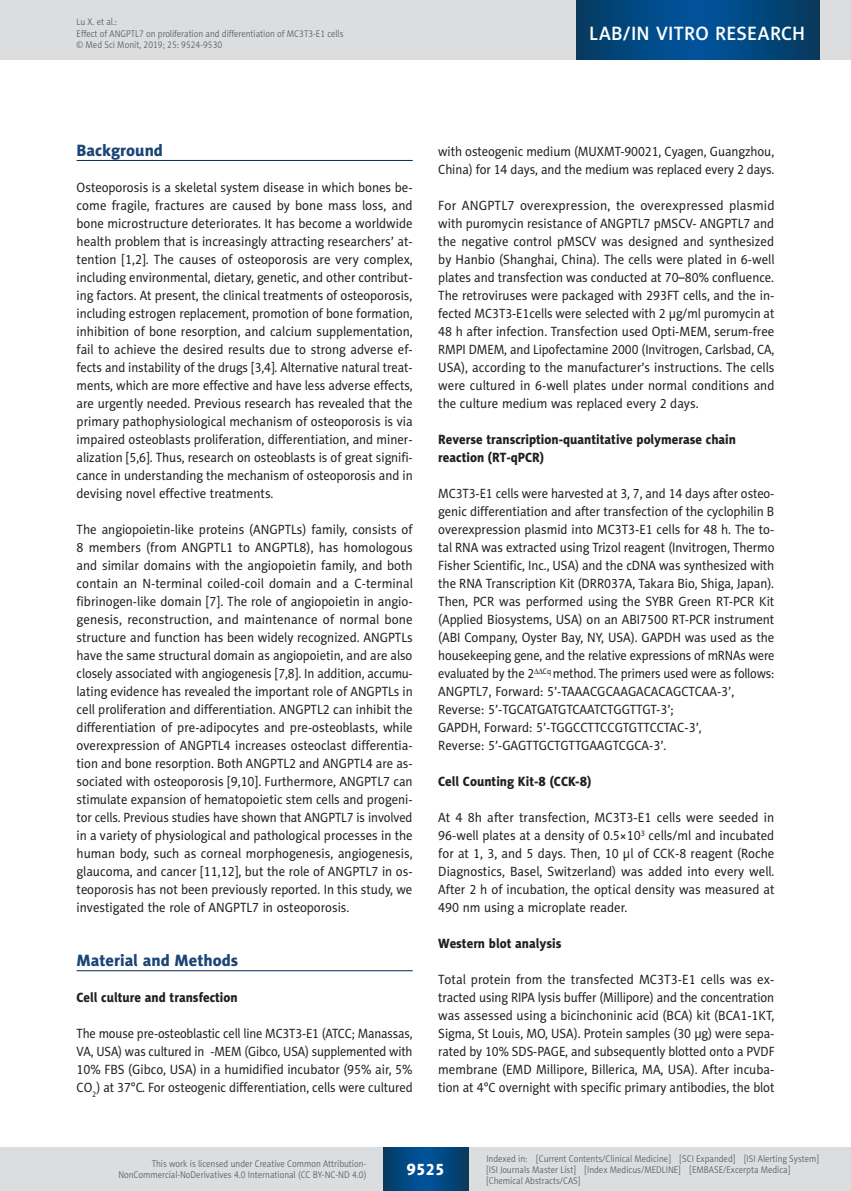
<style>
.page{position:relative;width:851px;height:1191px;background:#fff}
.page>*{position:absolute;margin:0;border:0;box-sizing:border-box;transform-origin:0 0}
.t1{font:19.5px "Naomi Sans EFN Medium";letter-spacing:.01em;color:#fff}
.MSM_Headline_1{font:16.5px "Naomi Sans EFN Heavy";color:#1a4574}
.t2{font:16.5px "Naomi Sans EFN Heavy";color:#fff}
.MSM_Body{font:13.5px/18px "Naomi Sans EFN";letter-spacing:-.005em;color:#231f20;text-align:justify;scale:.95 1}
.MSM_Body-2{font:13.5px/18px "Naomi Sans EFN";letter-spacing:-.005em;color:#231f20;scale:.94 1}
.MSM_Body-3{font:13.5px/18px "Naomi Sans EFN";letter-spacing:-.005em;color:#231f20;text-align:justify}
.MSM_Body-4{font:13.5px/18px "Naomi Sans EFN";letter-spacing:-.005em;color:#231f20;text-align:justify;scale:.96 1}
.MSM_Body-5{font:13.5px/18px "Naomi Sans EFN";letter-spacing:-.005em;color:#231f20;text-align:justify;scale:.93 1}
.MSM_Headline_2{font:13.5px/18px "Naomi Sans EFN Heavy";color:#231f20;scale:.95 1}
.MSM_Body_no_before{font:13.5px "Naomi Sans EFN";color:#231f20;scale:.95 1}
.MSM_Body_no_before-2{font:13.5px "Naomi Sans EFN";letter-spacing:-.025em;color:#231f20;scale:.95 1}
.MSM_pagina_zywa{font:9.75px/11.2px "Naomi Sans EFN Light";color:#57585a;scale:.9 1}
.MSM_pagina_sygnatura{font:9.75px "Naomi Sans EFN Light";color:#57585a;scale:.9 1}
</style>
<div class="page">
<hr style="left:77px;top:160px;width:335px;height:1px;background:#00295c">
<hr style="left:77px;top:970px;width:335px;height:1px;background:#00295c">
<div style="left:0;top:1148px;width:850px;height:43px;background:#dcdddf"></div>
<svg style="left:383px;top:1147px;width:85px;height:43px;background:#02477e"></svg>
<div style="left:0;top:0;width:850px;height:60px;background:#dcdddf"></div>
<svg style="left:576px;top:0;width:243px;height:60px;background:#02477e"></svg>
<p class="MSM_pagina_zywa" style="left:77px;top:16px;width:298px">Lu X. et al.:<br>Effect of ANGPTL7 on proliferation and differentiation of MC3T3-E1 cells</p>
<p class="MSM_pagina_sygnatura" style="left:77px;top:39px;width:163px">© Med Sci Monit, 2019; 25: 9524-9530</p>
<h1 class="t1" style="left:589px;top:22px;width:217px">LAB/IN VITRO RESEARCH</h1>
<p class="MSM_Headline_1" style="left:77px;top:140px;width:88px">Background</p>
<p class="MSM_Body" style="left:77px;top:178px;width:355px">Osteoporosis is a skeletal system disease in which bones be&shy;come fragile, fractures are caused by bone mass loss, and bone microstructure deteriorates. It has become a worldwide health problem that is increasingly attracting researchers’ at&shy;tention [1,2]. The causes of osteoporosis are very complex, including environmental, dietary, genetic, and other contribut&shy;ing factors. At present, the clinical treatments of osteoporosis, including estrogen replacement, promotion of bone formation, inhibition of bone resorption, and calcium supplementation, fail to achieve the desired results due to strong adverse ef&shy;fects and instability of the drugs [3,4]. Alternative natural treat&shy;ments, which are more effective and have less adverse effects, are urgently needed. Previous research has revealed that the primary pathophysiological mechanism of osteoporosis is via impaired osteoblasts proliferation, differentiation, and miner&shy;alization [5,6]. Thus, research on osteoblasts is of great signifi&shy;cance in understanding the mechanism of osteoporosis and in devising novel effective treatments.</p>
<p class="MSM_Body" style="left:77px;top:520px;width:355px">The angiopoietin-like proteins (ANGPTLs) family, consists of 8 members (from ANGPTL1 to ANGPTL8), has homologous and similar domains with the angiopoietin family, and both contain an N-terminal coiled-coil domain and a C-terminal fibrinogen-like domain [7]. The role of angiopoietin in angio&shy;genesis, reconstruction, and maintenance of normal bone structure and function has been widely recognized. ANGPTLs have the same structural domain as angiopoietin, and are also closely associated with angiogenesis [7,8]. In addition, accumu&shy;lating evidence has revealed the important role of ANGPTLs in cell proliferation and differentiation. ANGPTL2 can inhibit the differentiation of pre-adipocytes and pre-osteoblasts, while overexpression of ANGPTL4 increases osteoclast differentia&shy;tion and bone resorption. Both ANGPTL2 and ANGPTL4 are as&shy;sociated with osteoporosis [9,10]. Furthermore, ANGPTL7 can stimulate expansion of hematopoietic stem cells and progeni&shy;tor cells. Previous studies have shown that ANGPTL7 is involved in a variety of physiological and pathological processes in the human body, such as corneal morphogenesis, angiogenesis, glaucoma, and cancer [11,12], but the role of ANGPTL7 in os&shy;teoporosis has not been previously reported. In this study, we investigated the role of ANGPTL7 in osteoporosis.</p>
<p class="MSM_Headline_1" style="left:77px;top:950px;width:163px">Material and Methods</p>
<p class="MSM_Headline_2" style="left:77px;top:988px;width:171px">Cell culture and transfection</p>
<p class="MSM_Body-5" style="left:77px;top:1024px;width:363px">The mouse pre-osteoblastic cell line MC3T3-E1 (ATCC; Manassas, VA, USA) was cultured in α-MEM (Gibco, USA) supplemented with 10% FBS (Gibco, USA) in a humidified incubator (95% air, 5% CO<sub>2</sub>) at 37°C. For osteogenic differentiation, cells were cultured</p>
<p class="MSM_Body-2" style="left:438px;top:142px;width:359px">with osteogenic medium (MUXMT-90021, Cyagen, Guangzhou,<br>China) for 14 days, and the medium was replaced every 2 days.</p>
<p class="MSM_Body-3" style="left:438px;top:196px;width:338px">For ANGPTL7 overexpression, the overexpressed plasmid with puromycin resistance of ANGPTL7 pMSCV- ANGPTL7 and the negative control pMSCV was designed and synthesized by Hanbio (Shanghai, China). The cells were plated in 6-well plates and transfection was conducted at 70–80% confluence.<br>The retroviruses were packaged with 293FT cells, and the in&shy;fected MC3T3-E1cells were selected with 2 μg/ml puromycin at 48 h after infection. Transfection used Opti-MEM, serum-free RMPI DMEM, and Lipofectamine 2000 (Invitrogen, Carlsbad, CA, USA), according to the manufacturer’s instructions. The cells were cultured in 6-well plates under normal conditions and the culture medium was replaced every 2 days.</p>
<p class="MSM_Headline_2" style="left:438px;top:430px;width:315px">Reverse transcription-quantitative polymerase chain reaction (RT-qPCR)</p>
<p class="MSM_Body-2" style="left:438px;top:484px;width:359px;text-align:justify">MC3T3-E1 cells were harvested at 3, 7, and 14 days after osteo&shy;genic differentiation and after transfection of the cyclophilin B overexpression plasmid into MC3T3-E1 cells for 48 h. The to&shy;tal RNA was extracted using Trizol reagent (Invitrogen, Thermo Fisher Scientific, Inc., USA) and the cDNA was synthesized with the RNA Transcription Kit (DRR037A, Takara Bio, Shiga, Japan).<br>Then, PCR was performed using the SYBR Green RT-PCR Kit (Applied Biosystems, USA) on an ABI7500 RT-PCR instrument (ABI Company, Oyster Bay, NY, USA). GAPDH was used as the housekeeping gene, and the relative expressions of mRNAs were evaluated by the 2<sup>DD</sup><sup>Cq</sup> method. The primers used were as follows:</p>
<p class="MSM_Body_no_before" style="left:438px;top:683px;width:313px">ANGPTL7, Forward: 5’-TAAACGCAAGACACAGCTCAA-3’,</p>
<p class="MSM_Body_no_before-2" style="left:438px;top:701px;width:249px">Reverse: 5’-TGCATGATGTCAATCTGGTTGT-3’;</p>
<p class="MSM_Body_no_before" style="left:438px;top:719px;width:279px">GAPDH, Forward: 5’-TGGCCTTCCGTGTTCCTAC-3’,</p>
<p class="MSM_Body_no_before" style="left:438px;top:737px;width:242px">Reverse: 5’-GAGTTGCTGTTGAAGTCGCA-3’.</p>
<p class="MSM_Headline_2" style="left:438px;top:772px;width:162px">Cell Counting Kit-8 (CCK-8)</p>
<p class="MSM_Body-4" style="left:438px;top:808px;width:352px">At 4 8h after transfection, MC3T3-E1 cells were seeded in 96-well plates at a density of 0.5×10<sup>3</sup> cells/ml and incubated for at 1, 3, and 5 days. Then, 10 μl of CCK-8 reagent (Roche Diagnostics, Basel, Switzerland) was added into every well.<br>After 2 h of incubation, the optical density was measured at 490 nm using a microplate reader.</p>
<p class="MSM_Headline_2" style="left:438px;top:934px;width:131px">Western blot analysis</p>
<p class="MSM_Body" style="left:438px;top:970px;width:355px">Total protein from the transfected MC3T3-E1 cells was ex&shy;tracted using RIPA lysis buffer (Millipore) and the concentration was assessed using a bicinchoninic acid (BCA) kit (BCA1-1KT, Sigma, St Louis, MO, USA). Protein samples (30 μg) were sepa&shy;rated by 10% SDS-PAGE, and subsequently blotted onto a PVDF membrane (EMD Millipore, Billerica, MA, USA). After incuba&shy;tion at 4°C overnight with specific primary antibodies, the blot</p>
<p class="MSM_pagina_zywa" style="left:118px;top:1158px;width:277px;text-align:right">This work is licensed under Creative Common Attribution-<br>NonCommercial-NoDerivatives 4.0 International (CC BY-NC-ND 4.0)</p>
<p class="t2" style="left:406px;top:1159px;width:40px">9525</p>
<p class="MSM_pagina_zywa" style="left:486px;top:1152px;width:371px">Indexed in: [Current Contents/Clinical Medicine] [SCI Expanded] [ISI Alerting System] [ISI Journals Master List] [Index Medicus/MEDLINE] [EMBASE/Excerpta Medica] [Chemical Abstracts/CAS]</p>
</div>
